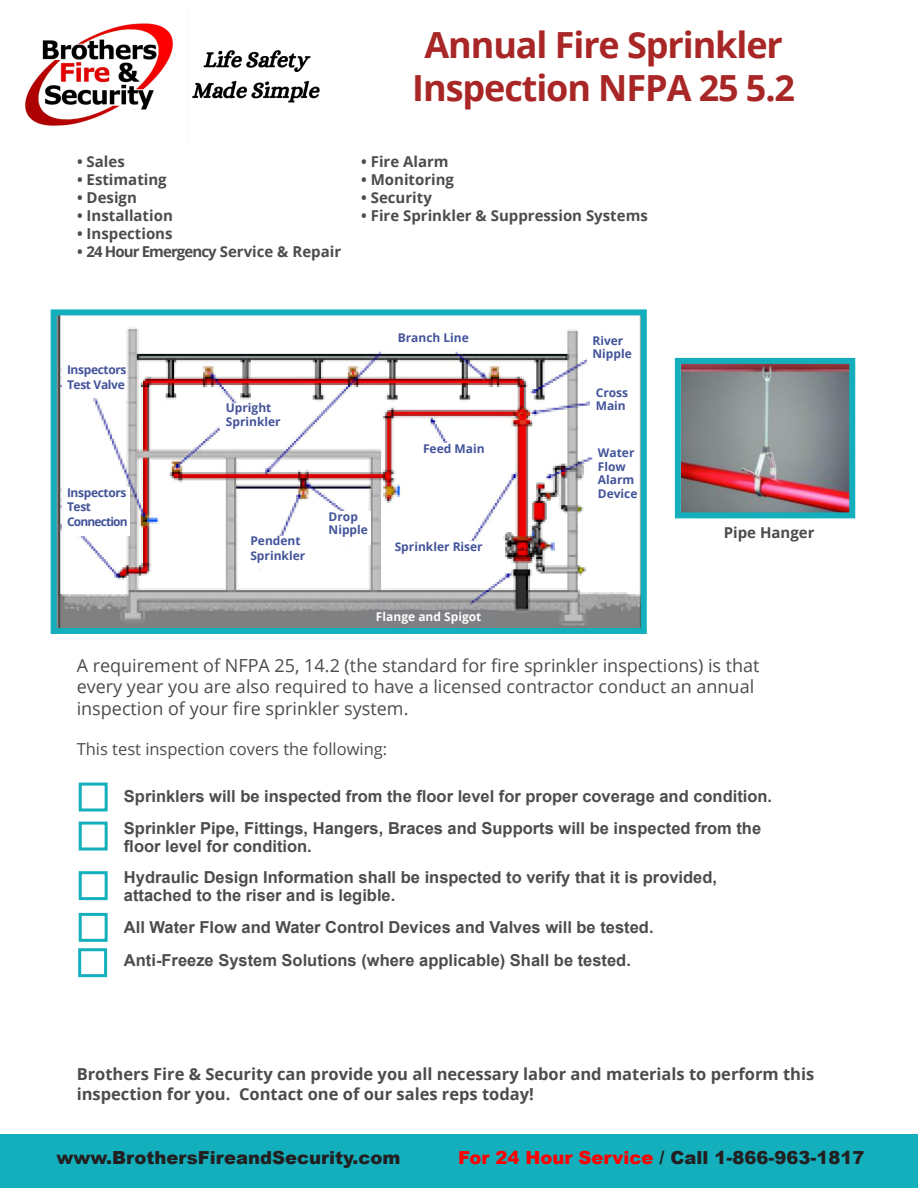
<style>
.page{position:relative;width:918px;height:1188px;background:#fff}
.page>*{position:absolute;margin:0;border:0;box-sizing:border-box;transform-origin:0 0}
.t1{font:700 36px "Open Sans";letter-spacing:-.03em;color:#a82626}
.BFSregpara{font:18px/21.6px "Open Sans";color:#4b4c4d}
.t2{font:900 18px "Arial";color:#231f20}
.t3{font:700 16.5px/18px "Arial";color:#4b4c4d}
.t4{font:700 16.5px/19.8px "Open Sans";color:#4b4c4d}
.BFSregpara-2{font:16.5px "Open Sans";color:#4b4c4d}
.t5{font:700 15px "Open Sans";color:#4b4c4d}
.t6{font:700 15px "Open Sans";letter-spacing:-.06em;color:#4b4c4d}
.t7{font:700 12px "Open Sans";color:#43549a}
.t8{font:700 12px "Open Sans";letter-spacing:-.03em;color:#43549a}
.t9{font:700 12px "Open Sans";color:#fff}
.t10{font:700 12px "Open Sans";letter-spacing:-.07em;color:#43549a}
.s1{color:#f00}
</style>
<div class="page">
<img style="left:25px;top:23px;width:295px;height:103px">
<div style="left:79px;top:783px;width:29px;height:29px;background:#fff;border:3px solid #14afbc"></div>
<div style="left:79px;top:822px;width:29px;height:29px;background:#fff;border:3px solid #14afbc"></div>
<div style="left:79px;top:871px;width:29px;height:29px;background:#fff;border:3px solid #14afbc"></div>
<div style="left:79px;top:913px;width:29px;height:29px;background:#fff;border:3px solid #14afbc"></div>
<div style="left:0;top:1134px;width:918px;height:54px;background:#14afbc"></div>
<img style="left:58px;top:316px;width:582px;height:311px">
<div style="left:51px;top:309px;width:596px;height:325px;border:6px solid #14afbc"></div>
<img style="left:682px;top:365px;width:166px;height:146px">
<div style="left:675px;top:358px;width:180px;height:160px;border:6px solid #14afbc"></div>
<div style="left:381px;top:333px;width:99px;height:16px;background:#fff"></div>
<div style="left:402px;top:444px;width:99px;height:16px;background:#fff"></div>
<div style="left:387px;top:542px;width:99px;height:16px;background:#fff"></div>
<div style="left:221px;top:403px;width:73px;height:33px;background:#fff"></div>
<div style="left:324px;top:511px;width:46px;height:34px;background:#fff"></div>
<div style="left:245px;top:536px;width:74px;height:33px;background:#fff"></div>
<div style="left:62px;top:365px;width:65px;height:33px;background:#fff"></div>
<div style="left:62px;top:488px;width:67px;height:48px;background:#fff"></div>
<div style="left:587px;top:322px;width:47px;height:41px;background:#fff"></div>
<div style="left:591px;top:388px;width:44px;height:33px;background:#fff"></div>
<div style="left:593px;top:448px;width:46px;height:67px;background:#fff"></div>
<div style="left:364px;top:610px;width:135px;height:16px;background:#7e8083"></div>
<div style="left:78px;top:948px;width:29px;height:29px;background:#fff;border:3px solid #14afbc"></div>
<p class="t5" style="left:77px;top:151px;width:49px">• Sales</p>
<p class="t5" style="left:77px;top:169px;width:91px">• Estimating</p>
<p class="t5" style="left:77px;top:187px;width:61px">• Design</p>
<p class="t5" style="left:77px;top:205px;width:97px">• Installation</p>
<p class="t5" style="left:77px;top:223px;width:97px">• Inspections</p>
<p class="t6" style="left:77px;top:241px;width:266px">• 24 Hour Emergency Service &amp; Repair</p>
<p class="t1" style="left:424px;top:19px;width:360px">Annual Fire Sprinkler</p>
<p class="t1" style="left:412px;top:63px;width:384px">Inspection NFPA 25 5.2</p>
<p class="t5" style="left:361px;top:151px;width:89px">• Fire Alarm</p>
<p class="t5" style="left:361px;top:169px;width:94px">• Monitoring</p>
<p class="t5" style="left:361px;top:187px;width:72px">• Security</p>
<p class="t5" style="left:361px;top:205px;width:288px">• Fire Sprinkler &amp; Suppression Systems</p>
<p class="t8" style="left:67px;top:362px;width:61px">Inspectors</p>
<p class="t8" style="left:67px;top:376px;width:59px">Test Valve</p>
<p class="t8" style="left:67px;top:484px;width:61px">Inspectors</p>
<p class="t7" style="left:67px;top:498px;width:26px">Test</p>
<p class="t10" style="left:67px;top:513px;width:62px">Connection</p>
<p class="t7" style="left:226px;top:399px;width:47px">Upright</p>
<p class="t7" style="left:226px;top:413px;width:56px">Sprinkler</p>
<p class="t7" style="left:250px;top:533px;width:52px">Pendent</p>
<p class="t7" style="left:250px;top:547px;width:56px">Sprinkler</p>
<p class="t7" style="left:398px;top:329px;width:73px">Branch Line</p>
<p class="t7" style="left:423px;top:440px;width:63px">Feed Main</p>
<p class="t7" style="left:329px;top:508px;width:31px">Drop</p>
<p class="t7" style="left:329px;top:521px;width:41px">Nipple</p>
<p class="t7" style="left:395px;top:538px;width:90px">Sprinkler Riser</p>
<p class="t9" style="left:376px;top:608px;width:107px">Flange and Spigot</p>
<p class="t7" style="left:592px;top:332px;width:32px">River</p>
<p class="t7" style="left:592px;top:345px;width:41px">Nipple</p>
<p class="t7" style="left:596px;top:384px;width:34px">Cross</p>
<p class="t7" style="left:596px;top:398px;width:32px">Main</p>
<p class="t7" style="left:598px;top:445px;width:38px">Water</p>
<p class="t7" style="left:598px;top:458px;width:29px">Flow</p>
<p class="t7" style="left:598px;top:472px;width:38px">Alarm</p>
<p class="t7" style="left:598px;top:485px;width:41px">Device</p>
<p class="t5" style="left:724px;top:522px;width:92px">Pipe Hanger</p>
<p class="BFSregpara" style="left:77px;top:654px;width:684px">A requirement of NFPA 25, 14.2 (the standard for fire sprinkler inspections) is that every year you are also required to have a licensed contractor conduct an annual inspection of your fire sprinkler system.</p>
<p class="BFSregpara-2" style="left:77px;top:738px;width:312px">This test inspection covers the following:</p>
<p class="t3" style="left:124px;top:788px;width:650px">Sprinklers will be inspected from the floor level for proper coverage and condition.</p>
<p class="t3" style="left:124px;top:819px;width:639px">Sprinkler Pipe, Fittings, Hangers, Braces and Supports will be inspected from the floor level for condition.</p>
<p class="t3" style="left:124px;top:869px;width:595px">Hydraulic Design Information shall be inspected to verify that it is provided, attached to the riser and is legible.</p>
<p class="t3" style="left:124px;top:918px;width:531px">All Water Flow and Water Control Devices and Valves will be tested.</p>
<p class="t3" style="left:124px;top:952px;width:509px">Anti-Freeze System Solutions (where applicable) Shall be tested.</p>
<p class="t4" style="left:77px;top:1064px;width:739px">Brothers Fire &amp; Security can provide you all necessary labor and materials to perform this inspection for you. Contact one of our sales reps today!</p>
<p class="t2" style="left:57px;top:1144px;width:345px">www.BrothersFireandSecurity.com</p>
<p class="t2" style="left:458px;top:1144px;width:408px"><span class="s1">For 24 Hour Service</span> / Call 1-866-963-1817</p>
</div>
